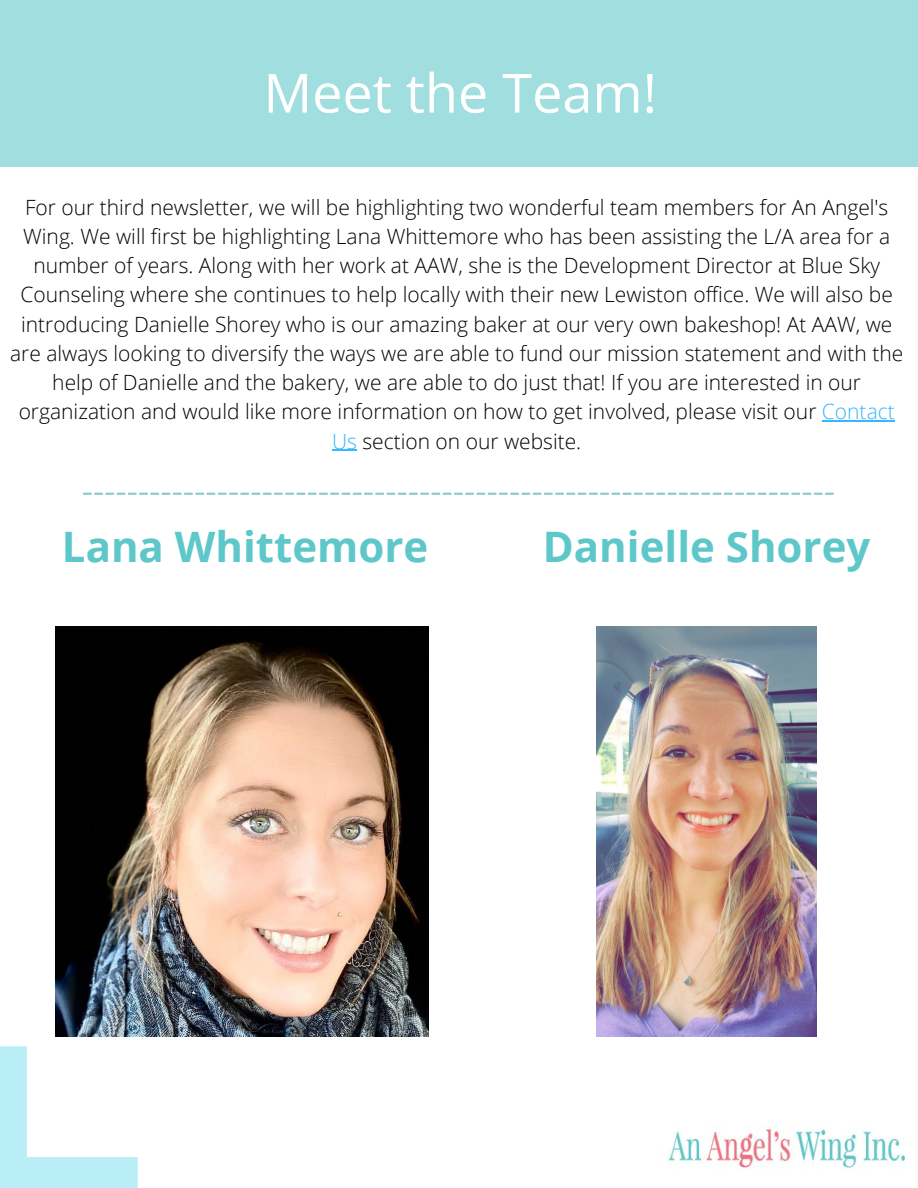
<style>
.page{position:relative;width:918px;height:1188px;background:#fff}
.page>*{position:absolute;margin:0;border:0;box-sizing:border-box;transform-origin:0 0}
.t1{font:54px "Open Sans";color:#fff}
.t2{font:700 42px "Open Sans";color:#5dc7c9}
.t3{font:300 21px/29.2px "Open Sans";color:#000;text-align:center}
.s1{color:#38b6ff}
</style>
<div class="page">
<div style="left:0;top:0;width:918px;height:166px;background:#a1dedf"></div>
<img style="left:668px;top:1129px;width:236px;height:39px">
<svg style="left:0;top:1046px;width:138px;height:142px"></svg>
<svg style="left:83px;top:493px;width:751px;height:2px"></svg>
<img style="left:55px;top:626px;width:374px;height:411px">
<img style="left:596px;top:626px;width:221px;height:411px">
<hr style="left:822px;top:421px;width:73px;height:1px;background:#38b6ff">
<svg style="left:332px;top:450px;width:25px;height:1px"></svg>
<p class="t1" style="left:263px;top:55px;width:395px">Meet the Team!</p>
<p class="t3" style="left:10px;top:192px;width:895px">For our third newsletter, we will be highlighting two wonderful team members for An Angel's Wing. We will first be highlighting Lana Whittemore who has been assisting the L/A area for a number of years. Along with her work at AAW, she is the Development Director at Blue Sky Counseling where she continues to help locally with their new Lewiston office. We will also be introducing Danielle Shorey who is our amazing baker at our very own bakeshop! At AAW, we are always looking to diversify the ways we are able to fund our mission statement and with the help of Danielle and the bakery, we are able to do just that! If you are interested in our organization and would like more information on how to get involved, please visit our <span class="s1">Contact Us</span> section on our website.</p>
<p class="t2" style="left:62px;top:517px;width:368px">Lana Whittemore</p>
<p class="t2" style="left:543px;top:517px;width:329px">Danielle Shorey</p>
</div>
